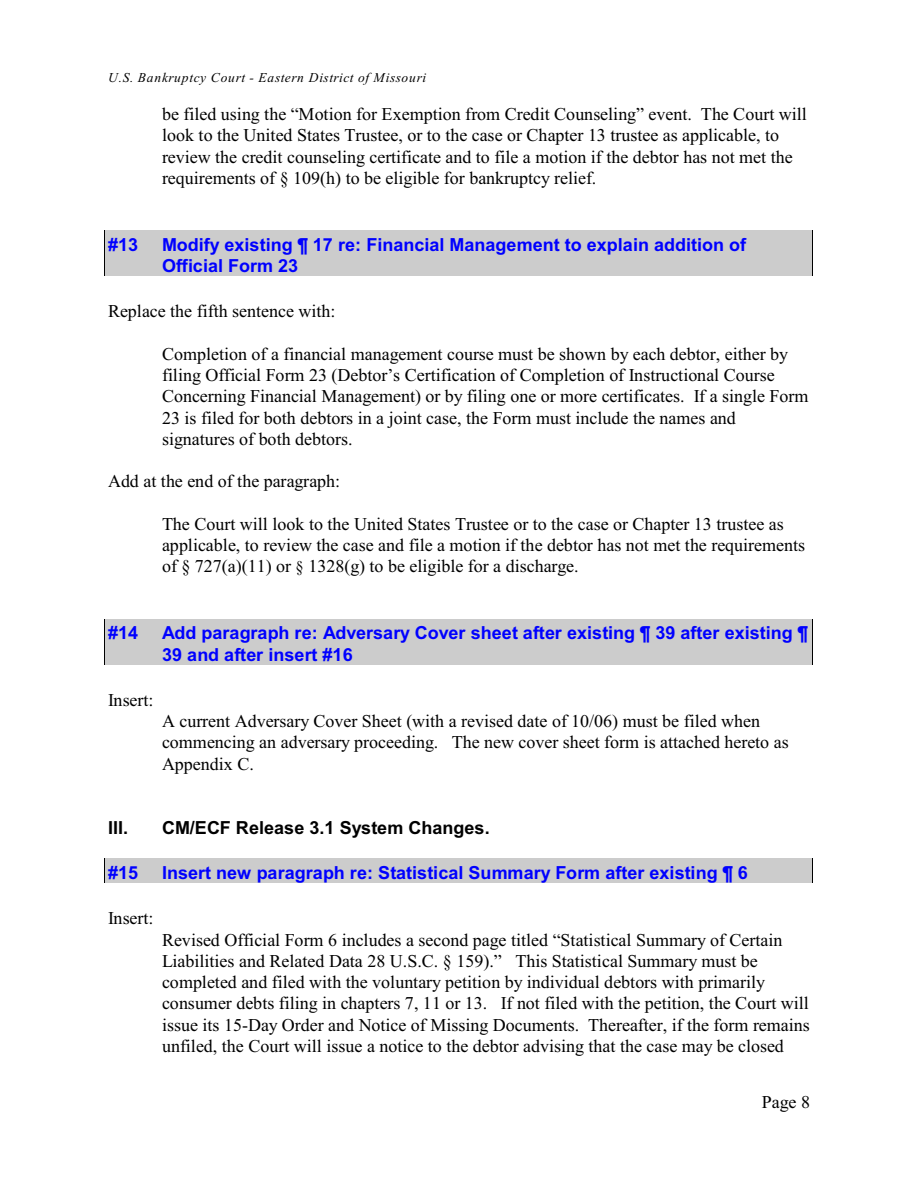
<style>
.page{position:relative;width:918px;height:1188px;background:#fff}
.page>*{position:absolute;margin:0;border:0;box-sizing:border-box;transform-origin:0 0}
.t1{font:18px/21.3px "Times New Roman";color:#000}
.t2{font:700 18px/21.3px "Arial";color:#00f}
.t3{font:700 18px "Arial";letter-spacing:.005em;color:#000}
.t4{font:italic 13.5px "Times New Roman";letter-spacing:.04em;color:#000}
.s1{font-size:16.5px}
</style>
<div class="page">
<div style="left:105px;top:231px;width:708px;height:45px;background:#ccc"></div>
<div style="left:105px;top:619px;width:708px;height:46px;background:#ccc"></div>
<div style="left:105px;top:859px;width:708px;height:24px;background:#ccc"></div>
<p class="t4" style="left:108px;top:72px;width:320px">U.S. Bankruptcy Court - Eastern District of Missouri</p>
<p class="t1" style="left:162px;top:105px;width:646px">be filed using the “Motion for Exemption from Credit Counseling” event. The Court will look to the United States Trustee, or to the case or Chapter 13 trustee as applicable, to review the credit counseling certificate and to file a motion if the debtor has not met the requirements of § 109(h) to be eligible for bankruptcy relief.</p>
<p class="t2" style="left:108px;top:236px;width:32px">#13</p>
<p class="t2" style="left:162px;top:236px;width:586px">Modify existing ¶ 17 re: Financial Management to explain addition of<br>Official Form 23</p>
<p class="t1" style="left:108px;top:302px;width:229px">Replace the fifth sentence with:</p>
<p class="t1" style="left:162px;top:345px;width:648px">Completion of a financial management course must be shown by each debtor, either by filing Official Form 23 (Debtor’s Certification of Completion of Instructional Course Concerning Financial Management) or by filing one or more certificates. If a single Form 23 is filed for both debtors in a joint case, the Form must include the names and signatures of both debtors.</p>
<p class="t1" style="left:108px;top:472px;width:234px">Add at the end of the paragraph:</p>
<p class="t1" style="left:162px;top:515px;width:645px">The Court will look to the United States Trustee or to the case or Chapter 13 trustee as applicable, to review the case and file a motion if the debtor has not met the requirements of § 727(a)(11) or <span class="s1">§</span> 1328(g) to be eligible for a discharge.</p>
<p class="t2" style="left:108px;top:624px;width:32px">#14</p>
<p class="t2" style="left:162px;top:624px;width:647px">Add paragraph re: Adversary Cover sheet after existing ¶ 39 after existing ¶<br>39 and after insert #16</p>
<p class="t1" style="left:108px;top:691px;width:47px">Insert:</p>
<p class="t1" style="left:162px;top:712px;width:628px">A current Adversary Cover Sheet (with a revised date of 10/06) must be filed when commencing an adversary proceeding. The new cover sheet form is attached hereto as<br>Appendix C.</p>
<p class="t3" style="left:108px;top:820px;width:22px">III.</p>
<p class="t3" style="left:162px;top:820px;width:329px">CM/ECF Release 3.1 System Changes.</p>
<p class="t2" style="left:108px;top:864px;width:32px">#15</p>
<p class="t2" style="left:162px;top:864px;width:587px">Insert new paragraph re: Statistical Summary Form after existing ¶ 6</p>
<p class="t1" style="left:108px;top:909px;width:47px">Insert:</p>
<p class="t1" style="left:162px;top:931px;width:649px">Revised Official Form 6 includes a second page titled “Statistical Summary of Certain Liabilities and Related Data 28 U.S.C. § 159).” This Statistical Summary must be completed and filed with the voluntary petition by individual debtors with primarily consumer debts filing in chapters 7, 11 or 13. If not filed with the petition, the Court will issue its 15-Day Order and Notice of Missing Documents. Thereafter, if the form remains unfiled, the Court will issue a notice to the debtor advising that the case may be closed</p>
<p class="t1" style="left:762px;top:1093px;width:50px">Page 8</p>
</div>
